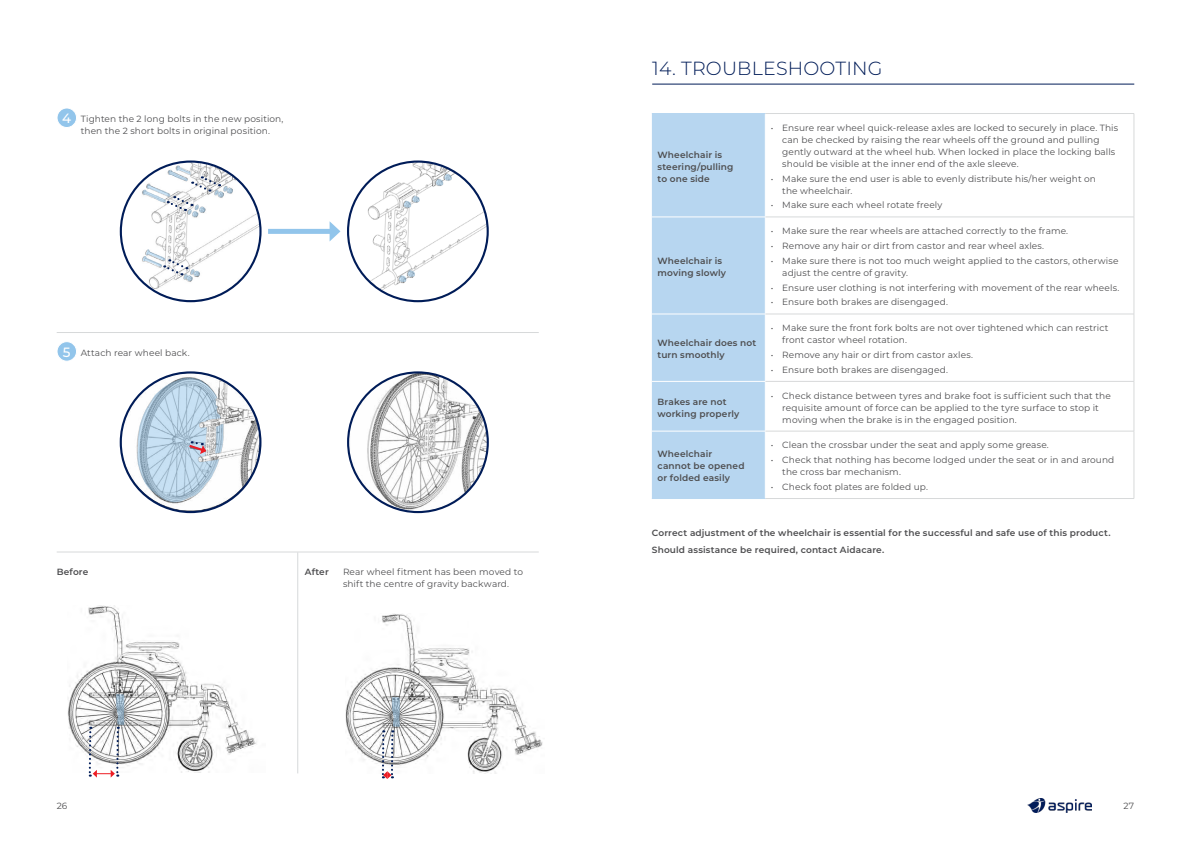
<style>
.page{position:relative;width:1191px;height:842px;background:#fff}
.page>*{position:absolute;margin:0;border:0;box-sizing:border-box;transform-origin:0 0}
.t1{font:300 19px "Montserrat";letter-spacing:.01em;color:#001c58}
.t2{font:500 13.4px "Montserrat";color:#fff}
.t3{font:9px/12px "Montserrat";letter-spacing:.01em;color:#4d4d4f}
.t4{font:600 9px/12px "Montserrat";letter-spacing:.015em;color:#4d4d4f}
</style>
<div class="page">
<img style="left:1027px;top:798px;width:64px;height:14px">
<div style="left:268px;top:229px;width:66px;height:5px;background:#92c5eb"></div>
<svg style="left:329px;top:221px;width:11px;height:20px"></svg>
<hr style="left:57px;top:332px;width:482px;height:1px;background:#d7d9da">
<hr style="left:57px;top:552px;width:482px;height:1px;background:#d7d9da">
<img style="left:348px;top:372px;width:140px;height:140px;border-radius:70px">
<hr style="left:297px;top:552px;width:1px;height:221px;background:#d7d9da">
<img style="left:348px;top:162px;width:140px;height:139px;border-radius:70px">
<svg style="left:404px;top:196px;width:16px;height:12px"></svg>
<svg style="left:436px;top:174px;width:16px;height:12px"></svg>
<svg style="left:399px;top:270px;width:16px;height:12px"></svg>
<img style="left:121px;top:162px;width:139px;height:139px;border-radius:70px">
<svg style="left:143px;top:165px;width:90px;height:52px"></svg>
<svg style="left:143px;top:249px;width:57px;height:32px"></svg>
<img style="left:121px;top:372px;width:139px;height:140px;border-radius:70px">
<svg style="left:138px;top:378px;width:85px;height:125px"></svg>
<img style="left:67px;top:606px;width:190px;height:167px">
<svg style="left:88px;top:694px;width:36px;height:84px"></svg>
<img style="left:345px;top:613px;width:198px;height:161px">
<svg style="left:381px;top:697px;width:19px;height:82px"></svg>
<div style="left:57px;top:108px;width:20px;height:19px;background:#92c5eb;border-radius:50%"></div>
<div style="left:57px;top:108px;width:20px;height:20px;border:1px solid #fff;border-radius:50%"></div>
<div style="left:57px;top:342px;width:20px;height:19px;background:#92c5eb;border-radius:50%"></div>
<div style="left:57px;top:341px;width:20px;height:20px;border:1px solid #fff;border-radius:50%"></div>
<hr style="left:652px;top:84px;width:482px;height:1px;background:#001c58">
<div style="left:652px;top:114px;width:113px;height:384px;background:#b7d6f0"></div>
<hr style="left:652px;top:217px;width:113px;height:1px;background:#fff">
<hr style="left:652px;top:314px;width:113px;height:1px;background:#fff">
<hr style="left:652px;top:381px;width:113px;height:1px;background:#fff">
<hr style="left:652px;top:431px;width:113px;height:1px;background:#fff">
<hr style="left:765px;top:113px;width:369px;height:1px;background:#d7d9da">
<hr style="left:1133px;top:114px;width:1px;height:103px;background:#d7d9da">
<hr style="left:765px;top:217px;width:369px;height:1px;background:#d7d9da">
<hr style="left:1133px;top:217px;width:1px;height:97px;background:#d7d9da">
<hr style="left:765px;top:314px;width:369px;height:1px;background:#d7d9da">
<hr style="left:1133px;top:314px;width:1px;height:67px;background:#d7d9da">
<hr style="left:765px;top:381px;width:369px;height:1px;background:#d7d9da">
<hr style="left:1133px;top:381px;width:1px;height:50px;background:#d7d9da">
<hr style="left:765px;top:431px;width:369px;height:1px;background:#d7d9da">
<hr style="left:1133px;top:431px;width:1px;height:67px;background:#d7d9da">
<hr style="left:765px;top:498px;width:369px;height:1px;background:#d7d9da">
<hr style="left:652px;top:113px;width:113px;height:1px;background:#b7d6f0">
<hr style="left:652px;top:498px;width:113px;height:1px;background:#b7d6f0">
<h2 class="t2" style="left:62px;top:109px;width:10px">4</h2>
<p class="t3" style="left:67px;top:113px;width:218px;text-align:center">4. Tighten the 2 long bolts in the new position, then the 2 short bolts in original position.</p>
<h2 class="t2" style="left:63px;top:343px;width:9px">5</h2>
<p class="t3" style="left:67px;top:346px;width:124px">5. Attach rear wheel back.</p>
<p class="t4" style="left:57px;top:566px;width:33px">Before</p>
<p class="t4" style="left:305px;top:566px;width:25px">After</p>
<p class="t3" style="left:343px;top:566px;width:182px">Rear wheel fitment has been moved to shift the centre of gravity backward.</p>
<h1 class="t1" style="left:652px;top:55px;width:232px">14. TROUBLESHOOTING</h1>
<p class="t4" style="left:657px;top:148px;width:77px">Wheelchair is steering/pulling to one side</p>
<p class="t4" style="left:657px;top:254px;width:70px">Wheelchair is moving slowly</p>
<p class="t4" style="left:657px;top:336px;width:100px">Wheelchair does not turn smoothly</p>
<p class="t3" style="left:782px;top:121px;width:337px;text-indent:-11px">• Ensure rear wheel quick-release axles are locked to securely in place. This can be checked by raising the rear wheels off the ground and pulling gently outward at the wheel hub. When locked in place the locking balls should be visible at the inner end of the axle sleeve.</p>
<p class="t3" style="left:782px;top:172px;width:315px;text-indent:-11px">• Make sure the end user is able to evenly distribute his/her weight on the wheelchair.</p>
<p class="t3" style="left:771px;top:199px;width:173px">• Make sure each wheel rotate freely</p>
<p class="t3" style="left:771px;top:225px;width:299px">• Make sure the rear wheels are attached correctly to the frame.</p>
<p class="t3" style="left:771px;top:239px;width:275px">• Remove any hair or dirt from castor and rear wheel axles.</p>
<p class="t3" style="left:782px;top:254px;width:337px;text-indent:-11px">• Make sure there is not too much weight applied to the castors, otherwise adjust the centre of gravity.</p>
<p class="t3" style="left:771px;top:281px;width:350px">• Ensure user clothing is not interfering with movement of the rear wheels.</p>
<p class="t3" style="left:771px;top:296px;width:178px">• Ensure both brakes are disengaged.</p>
<p class="t3" style="left:782px;top:322px;width:327px;text-indent:-11px">• Make sure the front fork bolts are not over tightened which can restrict front castor wheel rotation.</p>
<p class="t3" style="left:771px;top:348px;width:203px">• Remove any hair or dirt from castor axles.</p>
<p class="t3" style="left:771px;top:363px;width:178px">• Ensure both brakes are disengaged.</p>
<p class="t4" style="left:657px;top:395px;width:83px">Brakes are not working properly</p>
<p class="t3" style="left:782px;top:389px;width:330px;text-indent:-11px">• Check distance between tyres and brake foot is sufficient such that the requisite amount of force can be applied to the tyre surface to stop it moving when the brake is in the engaged position.</p>
<p class="t4" style="left:657px;top:447px;width:88px">Wheelchair cannot be opened or folded easily</p>
<p class="t3" style="left:771px;top:439px;width:279px">• Clean the crossbar under the seat and apply some grease.</p>
<p class="t3" style="left:782px;top:454px;width:333px;text-indent:-11px">• Check that nothing has become lodged under the seat or in and around the cross bar mechanism.</p>
<p class="t3" style="left:771px;top:480px;width:158px">• Check foot plates are folded up.</p>
<p class="t4" style="left:652px;top:523px;width:460px;line-height:17.7px">Correct adjustment of the wheelchair is essential for the successful and safe use of this product.<br>Should assistance be required, contact Aidacare.</p>
<p class="t3" style="left:57px;top:800px;width:12px">26</p>
<p class="t3" style="left:1123px;top:800px;width:12px">27</p>
</div>
